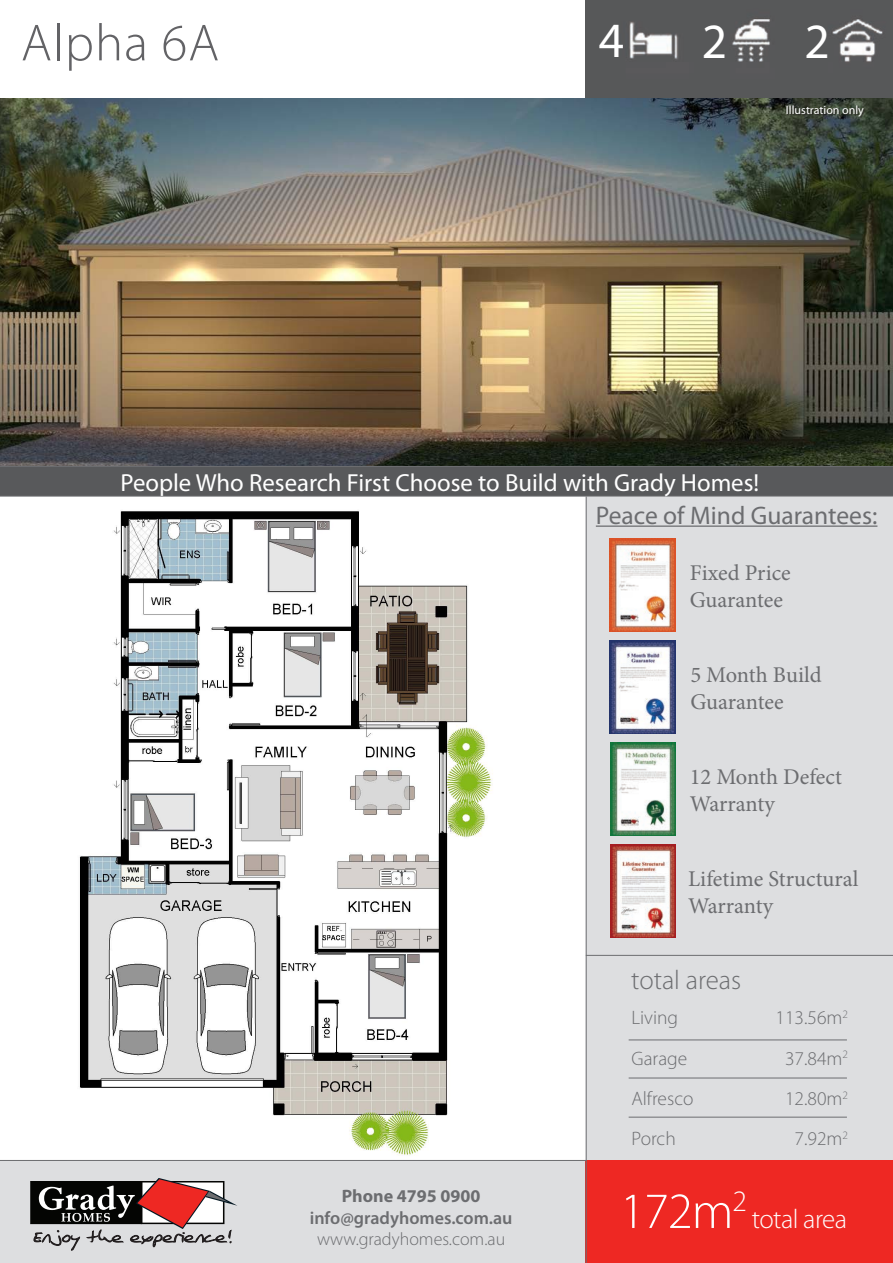
<style>
.page{position:relative;width:893px;height:1263px;background:#fff}
.page>*{position:absolute;margin:0;border:0;box-sizing:border-box;transform-origin:0 0}
.t1{font:300 52.5px "Myriad Pro";letter-spacing:.02em;color:#636366}
.t2{font:300 51px "Myriad Pro";color:#fff}
.t3{font:49.5px "Myriad Pro";color:#fff}
.t4{font:300 27px "Myriad Pro";color:#6c6d70}
.t5{font:300 27px "Myriad Pro";letter-spacing:-.02em;color:#fff}
.t6{font:25.5px "Myriad Pro";color:#6c6d70}
.t7{font:24.75px "Myriad Pro";color:#fff}
.t8{font:22.5px/27px "Minion Pro";color:#6c6d70}
.t9{font:300 19.5px "Myriad Pro";color:#6c6d70}
.t10{font:600 18px "Myriad Pro";color:#6c6d70}
.t11{font:300 18px "Myriad Pro";color:#6c6d70}
.t12{font:700 18px "Myriad Pro";color:#6c6d70}
.t13{font:12px "Myriad Pro";color:#fff}
</style>
<div class="page">
<div style="left:587px;top:496px;width:306px;height:664px;background:#dddee0"></div>
<img style="left:586px;top:0;width:307px;height:98px">
<div style="left:0;top:1161px;width:586px;height:102px;background:#dddee0"></div>
<div style="left:586px;top:1160px;width:307px;height:103px;background:#ee2823"></div>
<hr style="left:596px;top:525px;width:281px;height:2px;background:#6c6d70">
<img style="left:610px;top:538px;width:66px;height:93px">
<img style="left:610px;top:640px;width:66px;height:94px">
<img style="left:610px;top:743px;width:66px;height:93px">
<img style="left:610px;top:845px;width:66px;height:93px">
<img style="left:0;top:98px;width:893px;height:368px">
<img style="left:68px;top:496px;width:431px;height:660px">
<svg style="left:30px;top:1178px;width:207px;height:72px;background:#998181"></svg>
<div style="left:0;top:466px;width:893px;height:30px;background:#58595b"></div>
<div style="left:787px;top:106px;width:78px;height:12px;background:#231f20;opacity:.75"></div>
<hr style="left:629px;top:1039px;width:218px;height:1px;background:#6c6d70">
<hr style="left:629px;top:1078px;width:218px;height:1px;background:#6c6d70">
<hr style="left:629px;top:1117px;width:218px;height:1px;background:#6c6d70">
<hr style="left:586px;top:955px;width:307px;height:1px;background:#6c6d70">
<hr style="left:586px;top:496px;width:1px;height:767px;background:#6c6d70">
<hr style="left:0;top:1160px;width:586px;height:1px;background:#6c6d70">
<p class="t1" style="left:21px;top:14px;width:199px">Alpha 6A</p>
<p class="t3" style="left:599px;top:10px;width:27px">4</p>
<p class="t3" style="left:702px;top:11px;width:27px">2</p>
<p class="t3" style="left:804px;top:11px;width:27px">2</p>
<p class="t13" style="left:786px;top:102px;width:79px">Illustration only</p>
<p class="t7" style="left:120px;top:467px;width:640px">People Who Research First Choose to Build with Grady Homes!</p>
<p class="t6" style="left:596px;top:499px;width:283px">Peace of Mind Guarantees:</p>
<p class="t8" style="left:690px;top:559px;width:103px">Fixed Price</p>
<p class="t8" style="left:690px;top:586px;width:95px">Guarantee</p>
<p class="t8" style="left:690px;top:661px;width:133px">5 Month Build<br>Guarantee</p>
<p class="t8" style="left:690px;top:764px;width:154px">12 Month Defect<br>Warranty</p>
<p class="t8" style="left:688px;top:865px;width:172px">Lifetime Structural<br>Warranty</p>
<p class="t4" style="left:631px;top:965px;width:112px">total areas</p>
<p class="t12" style="left:342px;top:1184px;width:140px">Phone 4795 0900</p>
<p class="t10" style="left:310px;top:1206px;width:204px">info@gradyhomes.com.au</p>
<p class="t11" style="left:317px;top:1229px;width:190px">www.gradyhomes.com.au</p>
<p class="t9" style="left:631px;top:1007px;width:48px">Living</p>
<p class="t9" style="left:776px;top:1007px;width:74px">113.56m<sup>2</sup></p>
<p class="t9" style="left:631px;top:1047px;width:57px">Garage</p>
<p class="t9" style="left:785px;top:1047px;width:64px">37.84m<sup>2</sup></p>
<p class="t9" style="left:631px;top:1088px;width:63px">Alfresco</p>
<p class="t9" style="left:785px;top:1088px;width:64px">12.80m<sup>2</sup></p>
<p class="t9" style="left:631px;top:1128px;width:46px">Porch</p>
<p class="t9" style="left:795px;top:1128px;width:55px">7.92m<sup>2</sup></p>
<p class="t2" style="left:620px;top:1183px;width:128px">172m<sup>2</sup></p>
<p class="t5" style="left:752px;top:1204px;width:97px">total area</p>
</div>
